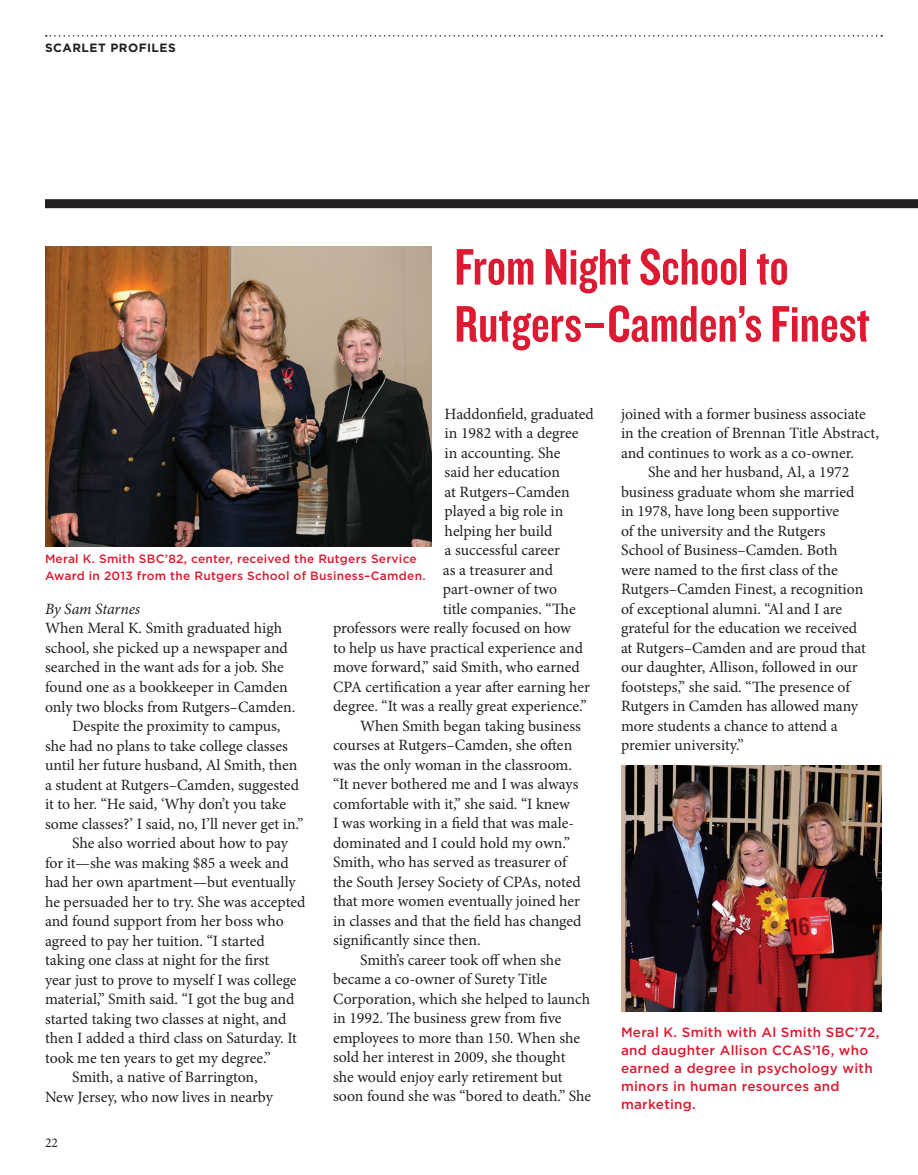
<style>
.page{position:relative;width:918px;height:1175px;background:#fff}
.page>*{position:absolute;margin:0;border:0;box-sizing:border-box;transform-origin:0 0}
.graph_text{font:53.25px/57px "Knockout HTF49 Liteweight";color:#dc1a32}
.text_indent{font:15.75px/19.5px "Minion Pro";letter-spacing:-.005em;color:#231f20}
.text_indent-2{font:italic 15.75px "Minion Pro";letter-spacing:-.01em;color:#231f20}
.t1{font:500 13.5px/18px "Gotham";letter-spacing:.02em;color:#dc1a32}
.t2{font:13.5px "Minion Pro";color:#231f20}
.t3{font:500 12px/16.5px "Gotham";letter-spacing:.02em;color:#dc1a32}
.t4{font:700 12px "Gotham";letter-spacing:.04em;color:#231f20}
</style>
<div class="page">
<svg style="left:46px;top:35px;width:836px;height:2px"></svg>
<div style="left:45px;top:199px;width:873px;height:9px;background:#231f20"></div>
<img style="left:45px;top:246px;width:386px;height:300px">
<img style="left:621px;top:765px;width:261px;height:246px">
<p class="t4" style="left:45px;top:40px;width:132px">SCARLET PROFILES</p>
<p class="graph_text" style="left:455px;top:240px;width:417px">From Night School to<br>Rutgers–Camden’s Finest</p>
<p class="text_indent" style="left:445px;top:404px;width:151px">Haddonfield, graduated</p>
<p class="text_indent" style="left:445px;top:423px;width:136px">in 1982 with a degree</p>
<p class="text_indent" style="left:445px;top:443px;width:117px">in accounting. She</p>
<p class="text_indent" style="left:445px;top:462px;width:117px">said her education</p>
<p class="text_indent" style="left:445px;top:482px;width:126px">at Rutgers–Camden</p>
<p class="text_indent" style="left:445px;top:501px;width:120px">played a big role in</p>
<p class="text_indent" style="left:445px;top:521px;width:109px">helping her build</p>
<p class="text_indent" style="left:445px;top:540px;width:117px">a successful career</p>
<p class="text_indent" style="left:443px;top:560px;width:112px">as a treasurer and</p>
<p class="text_indent" style="left:443px;top:579px;width:116px">part-owner of two</p>
<p class="text_indent" style="left:443px;top:599px;width:134px">title companies. “The</p>
<p class="text_indent" style="left:333px;top:618px;width:240px">professors were really focused on how</p>
<p class="text_indent" style="left:333px;top:638px;width:252px">to help us have practical experience and</p>
<p class="text_indent" style="left:333px;top:657px;width:248px">move forward,” said Smith, who earned</p>
<p class="text_indent" style="left:333px;top:677px;width:258px">CPA certification a year after earning her</p>
<p class="text_indent" style="left:333px;top:696px;width:255px">degree. “It was a really great experience.”</p>
<p class="text_indent" style="left:333px;top:716px;width:250px;text-indent:27px">When Smith began taking business courses at Rutgers–Camden, she often was the only woman in the classroom. “It never bothered me and I was always comfortable with it,” she said. “I knew<br>I was working in a field that was male&shy;dominated and I could hold my own.” Smith, who has served as treasurer of the South Jersey Society of CPAs, noted that more women eventually joined her in classes and that the field has changed significantly since then.</p>
<p class="text_indent" style="left:333px;top:950px;width:260px;text-indent:27px">Smith’s career took off when she became a co-owner of Surety Title Corporation, which she helped to launch in 1992. The business grew from five employees to more than 150. When she sold her interest in 2009, she thought<br>she would enjoy early retirement but soon found she was “bored to death.” She</p>
<p class="t3" style="left:45px;top:550px;width:382px">Meral K. Smith SBC’82, center, received the Rutgers Service<br>Award in 2013 from the Rutgers School of Business–Camden.</p>
<p class="text_indent-2" style="left:45px;top:598px;width:97px">By Sam Starnes</p>
<p class="text_indent" style="left:45px;top:618px;width:252px">When Meral K. Smith graduated high school, she picked up a newspaper and searched in the want ads for a job. She found one as a bookkeeper in Camden only two blocks from Rutgers–Camden.</p>
<p class="text_indent" style="left:45px;top:716px;width:260px;text-indent:27px">Despite the proximity to campus, she had no plans to take college classes until her future husband, Al Smith, then a student at Rutgers–Camden, suggested it to her. “He said, ‘Why don’t you take some classes?’ I said, no, I’ll never get in.”</p>
<p class="text_indent" style="left:45px;top:833px;width:262px;text-indent:27px">She also worried about how to pay for it—she was making $85 a week and had her own apartment—but eventually he persuaded her to try. She was accepted and found support from her boss who agreed to pay her tuition. “I started taking one class at night for the first<br>year just to prove to myself I was college material,” Smith said. “I got the bug and started taking two classes at night, and then I added a third class on Saturday. It took me ten years to get my degree.”</p>
<p class="text_indent" style="left:45px;top:1067px;width:229px;text-indent:27px">Smith, a native of Barrington,<br>New Jersey, who now lives in nearby</p>
<p class="t2" style="left:45px;top:1133px;width:14px">22</p>
<p class="text_indent" style="left:621px;top:404px;width:260px">joined with a former business associate in the creation of Brennan Title Abstract, and continues to work as a co-owner.</p>
<p class="text_indent" style="left:621px;top:462px;width:246px;text-indent:27px">She and her husband, Al, a 1972 business graduate whom she married in 1978, have long been supportive<br>of the university and the Rutgers School of Business–Camden. Both were named to the first class of the Rutgers–Camden Finest, a recognition of exceptional alumni. “Al and I are grateful for the education we received at Rutgers–Camden and are proud that our daughter, Allison, followed in our footsteps,” she said. “The presence of Rutgers in Camden has allowed many more students a chance to attend a premier university.”</p>
<p class="t1" style="left:621px;top:1022px;width:260px">Meral K. Smith with Al Smith SBC’72, and daughter Allison CCAS’16, who earned a degree in psychology with minors in human resources and marketing.</p>
</div>
